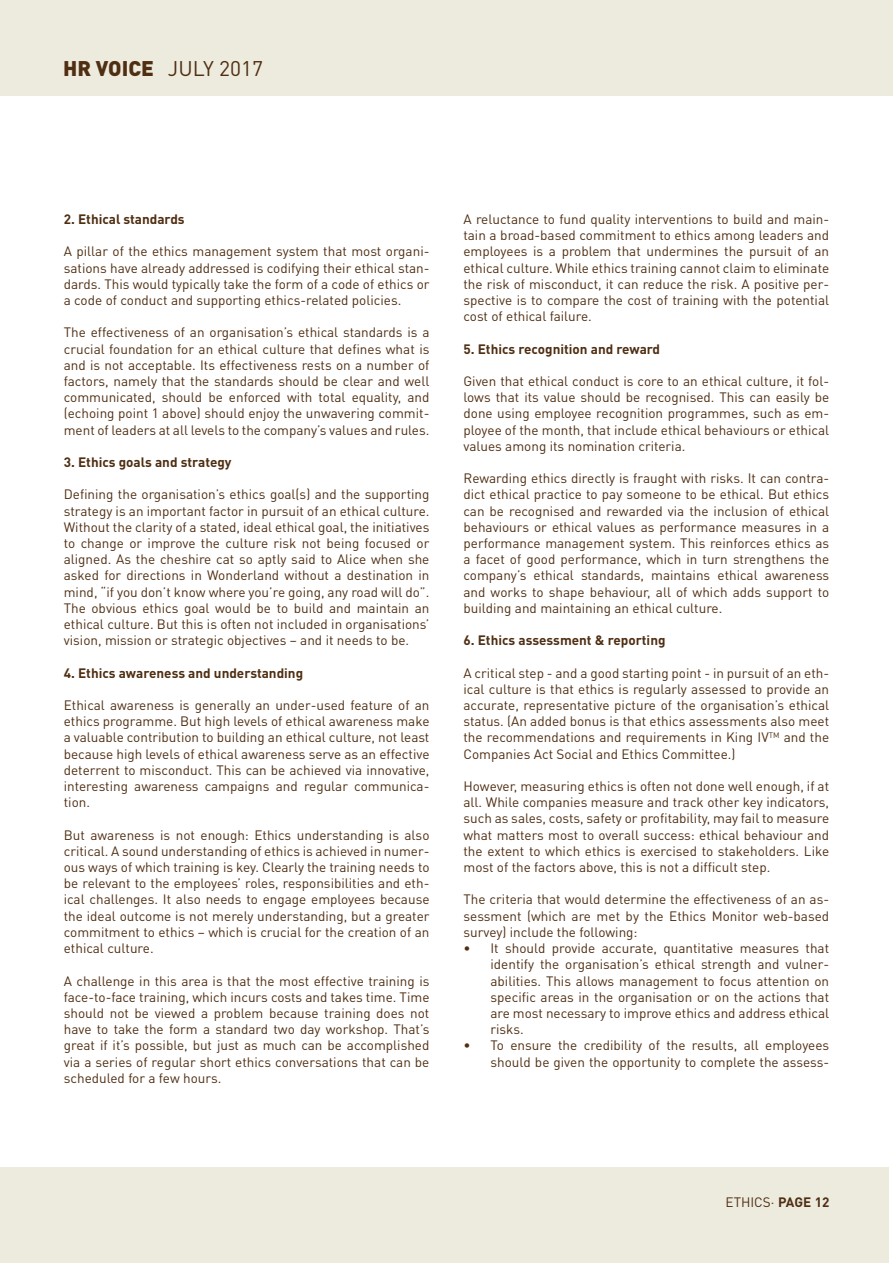
<style>
.page{position:relative;width:893px;height:1263px;background:#fff}
.page>*{position:absolute;margin:0;border:0;box-sizing:border-box;transform-origin:0 0}
.t1{font:21px "DIN Pro";color:#4f2e12}
.t2{font:13.5px/16.2px "DIN Pro";color:#4f2e12;text-align:justify}
.t3{font:700 13.5px "DIN Pro";color:#4f2e12}
.s1{font-weight:900}
.s2{font-weight:700}
</style>
<div class="page">
<div style="left:0;top:0;width:893px;height:96px;background:#edebde"></div>
<div style="left:0;top:1167px;width:889px;height:96px;background:#edebde"></div>
<h1 class="t1" style="left:63px;top:55px;width:201px"><span class="s1">HR VOICE</span> JULY 2017</h1>
<p class="t3" style="left:64px;top:210px;width:122px">2. Ethical standards</p>
<p class="t2" style="left:64px;top:243px;width:367px">A pillar of the ethics management system that most organi&shy;sations have already addressed is codifying their ethical stan&shy;dards. This would typically take the form of a code of ethics or a code of conduct and supporting ethics-related policies.</p>
<p class="t2" style="left:64px;top:324px;width:367px">The effectiveness of an organisation’s ethical standards is a crucial foundation for an ethical culture that defines what is and is not acceptable. Its effectiveness rests on a number of factors, namely that the standards should be clear and well communicated, should be enforced with total equality, and (echoing point 1 above) should enjoy the unwavering commit&shy;ment of leaders at all levels to the company’s values and rules.</p>
<p class="t3" style="left:64px;top:453px;width:169px">3. Ethics goals and strategy</p>
<p class="t2" style="left:64px;top:486px;width:367px">Defining the organisation’s ethics goal(s) and the supporting strategy is an important factor in pursuit of an ethical culture.<br>Without the clarity of a stated, ideal ethical goal, the initiatives to change or improve the culture risk not being focused or aligned. As the cheshire cat so aptly said to Alice when she asked for directions in Wonderland without a destination in mind, “if you don’t know where you’re going, any road will do”.<br>The obvious ethics goal would be to build and maintain an ethical culture. But this is often not included in organisations’ vision, mission or strategic objectives – and it needs to be.</p>
<p class="t3" style="left:64px;top:664px;width:241px">4. Ethics awareness and understanding</p>
<p class="t2" style="left:64px;top:696px;width:367px">Ethical awareness is generally an under-used feature of an ethics programme. But high levels of ethical awareness make a valuable contribution to building an ethical culture, not least because high levels of ethical awareness serve as an effective deterrent to misconduct. This can be achieved via innovative, interesting awareness campaigns and regular communica&shy;tion.</p>
<p class="t2" style="left:64px;top:826px;width:367px">But awareness is not enough: Ethics understanding is also critical. A sound understanding of ethics is achieved in numer&shy;ous ways of which training is key. Clearly the training needs to be relevant to the employees’ roles, responsibilities and eth&shy;ical challenges. It also needs to engage employees because the ideal outcome is not merely understanding, but a greater commitment to ethics – which is crucial for the creation of an ethical culture.</p>
<p class="t2" style="left:64px;top:972px;width:367px">A challenge in this area is that the most effective training is face-to-face training, which incurs costs and takes time. Time should not be viewed a problem because training does not have to take the form a standard two day workshop. That’s great if it’s possible, but just as much can be accomplished via a series of regular short ethics conversations that can be scheduled for a few hours.</p>
<p class="t2" style="left:463px;top:210px;width:367px">A reluctance to fund quality interventions to build and main&shy;tain a broad-based commitment to ethics among leaders and employees is a problem that undermines the pursuit of an ethical culture. While ethics training cannot claim to eliminate the risk of misconduct, it can reduce the risk. A positive per&shy;spective is to compare the cost of training with the potential cost of ethical failure.</p>
<p class="t3" style="left:463px;top:340px;width:198px">5. Ethics recognition and reward</p>
<p class="t2" style="left:463px;top:372px;width:367px">Given that ethical conduct is core to an ethical culture, it fol&shy;lows that its value should be recognised. This can easily be done using employee recognition programmes, such as em&shy;ployee of the month, that include ethical behaviours or ethical values among its nomination criteria.</p>
<p class="t2" style="left:463px;top:470px;width:367px">Rewarding ethics directly is fraught with risks. It can contra&shy;dict ethical practice to pay someone to be ethical. But ethics can be recognised and rewarded via the inclusion of ethical behaviours or ethical values as performance measures in a performance management system. This reinforces ethics as a facet of good performance, which in turn strengthens the company’s ethical standards, maintains ethical awareness and works to shape behaviour, all of which adds support to building and maintaining an ethical culture.</p>
<p class="t3" style="left:463px;top:631px;width:204px">6. Ethics assessment &amp; reporting</p>
<p class="t2" style="left:463px;top:664px;width:367px">A critical step - and a good starting point - in pursuit of an eth&shy;ical culture is that ethics is regularly assessed to provide an accurate, representative picture of the organisation’s ethical status. (An added bonus is that ethics assessments also meet the recommendations and requirements in King IV<sup>TM</sup> and the Companies Act Social and Ethics Committee.)</p>
<p class="t2" style="left:463px;top:777px;width:367px">However, measuring ethics is often not done well enough, if at all. While companies measure and track other key indicators, such as sales, costs, safety or profitability, may fail to measure what matters most to overall success: ethical behaviour and the extent to which ethics is exercised to stakeholders. Like most of the factors above, this is not a difficult step.</p>
<p class="t2" style="left:463px;top:891px;width:367px">The criteria that would determine the effectiveness of an as&shy;sessment (which are met by the Ethics Monitor web-based survey) include the following:</p>
<p class="t2" style="left:490px;top:939px;width:340px;text-indent:-27px">• It should provide accurate, quantitative measures that identify the organisation’s ethical strength and vulner&shy;abilities. This allows management to focus attention on specific areas in the organisation or on the actions that are most necessary to improve ethics and address ethical risks.</p>
<p class="t2" style="left:463px;top:1037px;width:367px;text-align:right">• To ensure the credibility of the results, all employees should be given the opportunity to complete the assess-</p>
<p class="t2" style="left:726px;top:1194px;width:106px">ETHICS· <span class="s2">PAGE 12</span></p>
</div>
